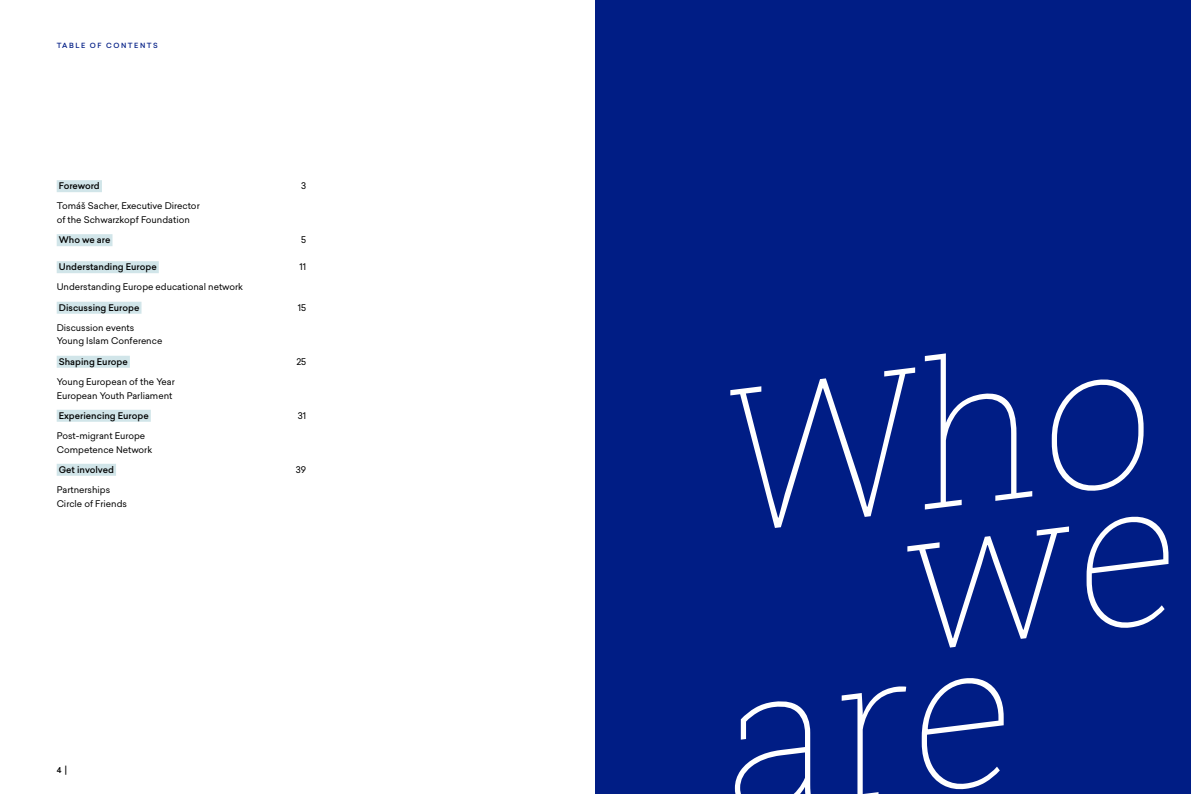
<style>
.page{position:relative;width:1191px;height:794px;background:#fff}
.page>*{position:absolute;margin:0;border:0;box-sizing:border-box;transform-origin:0 0}
.t1{font:9px/13.5px "Sailec";color:#000}
.t2{font:500 9px "Sailec";color:#000}
.t3{font:500 8px "Sailec";color:#000}
.t4{font:500 7px "Sailec";letter-spacing:.22em;color:#001d85}
.s1{font-size:11.2px}
</style>
<div class="page">
<div style="left:57px;top:180px;width:45px;height:12px;background:#d1e5e9"></div>
<div style="left:57px;top:234px;width:55px;height:12px;background:#d1e5e9"></div>
<div style="left:57px;top:261px;width:102px;height:12px;background:#d1e5e9"></div>
<div style="left:57px;top:302px;width:84px;height:12px;background:#d1e5e9"></div>
<div style="left:57px;top:356px;width:73px;height:12px;background:#d1e5e9"></div>
<div style="left:57px;top:410px;width:94px;height:12px;background:#d1e5e9"></div>
<div style="left:57px;top:464px;width:59px;height:12px;background:#d1e5e9"></div>
<div style="left:595px;top:0;width:596px;height:794px;background:#001d85"></div>
<p class="t4" style="left:57px;top:40px;width:102px">TABLE OF CONTENTS</p>
<p class="t2" style="left:59px;top:179px;width:43px">Foreword</p>
<p class="t1" style="left:301px;top:179px;width:7px">3</p>
<p class="t1" style="left:57px;top:199px;width:144px">Tomáš Sacher, Executive Director of the Schwarzkopf Foundation</p>
<p class="t2" style="left:59px;top:233px;width:53px">Who we are</p>
<p class="t1" style="left:301px;top:233px;width:7px">5</p>
<p class="t2" style="left:59px;top:260px;width:99px">Understanding Europe</p>
<p class="t1" style="left:299px;top:260px;width:8px">11</p>
<p class="t1" style="left:57px;top:280px;width:188px">Understanding Europe educational network</p>
<p class="t2" style="left:59px;top:301px;width:82px">Discussing Europe</p>
<p class="t1" style="left:298px;top:300px;width:10px">15</p>
<p class="t1" style="left:57px;top:321px;width:107px">Discussion events<br>Young Islam Conference</p>
<p class="t2" style="left:59px;top:355px;width:70px">Shaping Europe</p>
<p class="t1" style="left:296px;top:354px;width:11px">25</p>
<p class="t1" style="left:57px;top:375px;width:119px">Young European of the Year<br>European Youth Parliament</p>
<p class="t2" style="left:59px;top:409px;width:91px">Experiencing Europe</p>
<p class="t1" style="left:298px;top:408px;width:10px">31</p>
<p class="t1" style="left:57px;top:429px;width:97px">Post-migrant Europe<br>Competence Network</p>
<p class="t2" style="left:59px;top:463px;width:57px">Get involved</p>
<p class="t1" style="left:296px;top:462px;width:12px">39</p>
<p class="t1" style="left:57px;top:483px;width:72px">Partnerships<br>Circle of Friends</p>
<p class="t3" style="left:57px;top:764px;width:12px">4 <span class="s1">|</span></p>
</div>
